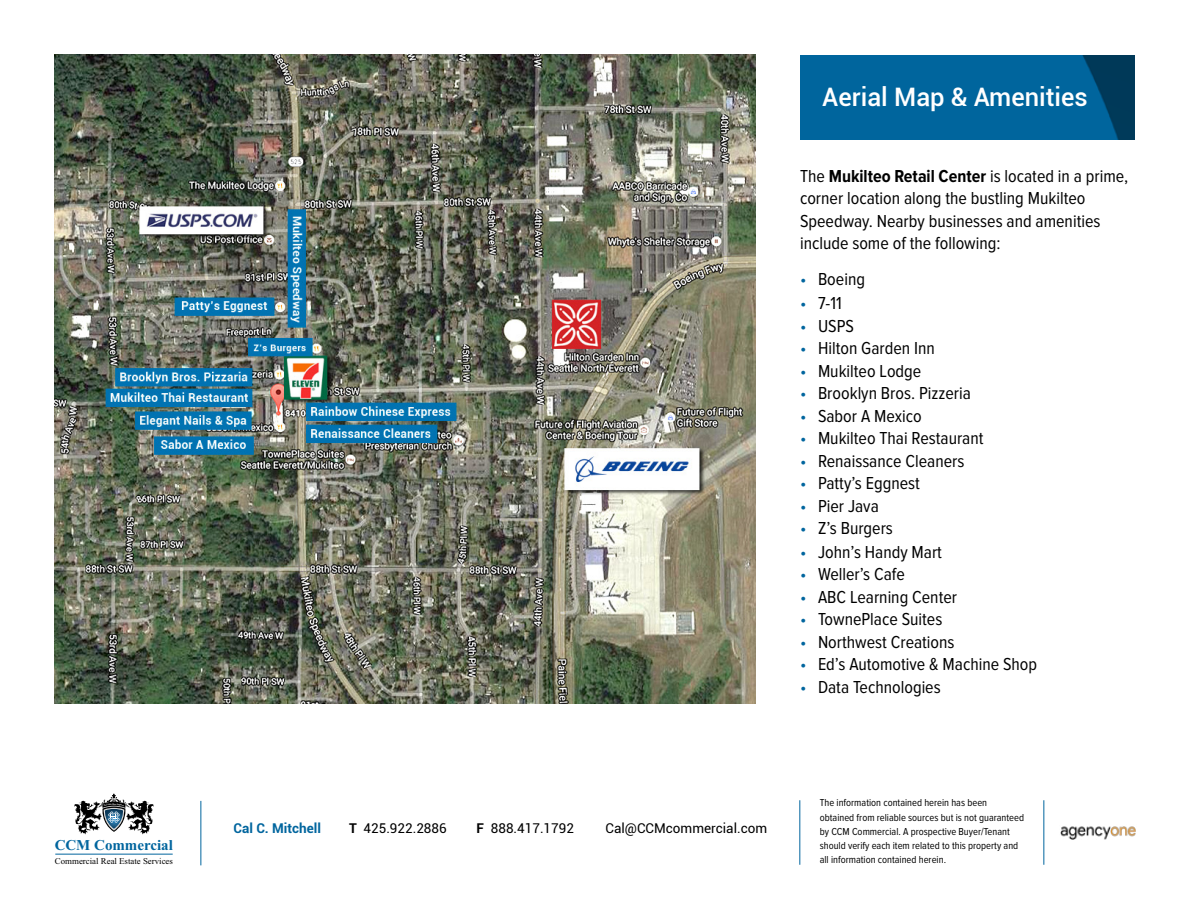
<style>
.page{position:relative;width:1188px;height:918px;background:#fff}
.page>*{position:absolute;margin:0;border:0;box-sizing:border-box;transform-origin:0 0}
.t1{font:500 25.5px "Roboto";color:#fff}
.t2{font:18px/22.5px "Proxima Nova Cond";color:#000}
.t3{font:700 15px "Times New Roman";color:#00659e}
.t4{font:13.5px "Roboto";color:#000}
.t5{font:700 13.5px "Roboto";color:#00659e}
.t6{font:10.5px/14.2px "Proxima Nova Cond";color:#000}
.t7{font:8.85px "Times New Roman";color:#000}
.s1{font-weight:700}
.s2{color:#00659e}
</style>
<div class="page">
<img style="left:801px;top:55px;width:333px;height:84px">
<img style="left:54px;top:54px;width:702px;height:649px">
<hr style="left:800px;top:800px;width:1px;height:65px;background:#00659e">
<hr style="left:1044px;top:800px;width:1px;height:65px;background:#00659e">
<hr style="left:201px;top:801px;width:1px;height:64px;background:#00659e">
<hr style="left:55px;top:854px;width:118px;height:1px;background:#00659e">
<img style="left:1060px;top:826px;width:76px;height:13px">
<svg style="left:74px;top:794px;width:80px;height:40px"></svg>
<p class="t3" style="left:55px;top:839px;width:120px">CCM Commercial</p>
<p class="t7" style="left:55px;top:855px;width:120px">Commercial Real Estate Services</p>
<h1 class="t1" style="left:822px;top:79px;width:267px">Aerial Map &amp; Amenities</h1>
<p class="t2" style="left:800px;top:165px;width:330px">The <span class="s1">Mukilteo Retail Center</span> is located in a prime, corner location along the bustling Mukilteo Speedway. Nearby businesses and amenities include some of the following:</p>
<p class="t2" style="left:800px;top:269px;width:67px"><span class="s2">•</span> Boeing</p>
<p class="t2" style="left:800px;top:293px;width:43px"><span class="s2">•</span> 7-11</p>
<p class="t2" style="left:800px;top:315px;width:56px"><span class="s2">•</span> USPS</p>
<p class="t2" style="left:800px;top:338px;width:136px"><span class="s2">•</span> Hilton Garden Inn</p>
<p class="t2" style="left:800px;top:360px;width:123px"><span class="s2">•</span> Mukilteo Lodge</p>
<p class="t2" style="left:800px;top:383px;width:172px"><span class="s2">•</span> Brooklyn Bros. Pizzeria</p>
<p class="t2" style="left:800px;top:405px;width:123px"><span class="s2">•</span> Sabor A Mexico</p>
<p class="t2" style="left:800px;top:428px;width:185px"><span class="s2">•</span> Mukilteo Thai Restaurant</p>
<p class="t2" style="left:800px;top:450px;width:166px"><span class="s2">•</span> Renaissance Cleaners</p>
<p class="t2" style="left:800px;top:473px;width:121px"><span class="s2">•</span> Patty’s Eggnest</p>
<p class="t2" style="left:800px;top:495px;width:80px"><span class="s2">•</span> Pier Java</p>
<p class="t2" style="left:800px;top:518px;width:94px"><span class="s2">•</span> Z’s Burgers</p>
<p class="t2" style="left:800px;top:542px;width:144px"><span class="s2">•</span> John’s Handy Mart</p>
<p class="t2" style="left:800px;top:564px;width:106px"><span class="s2">•</span> Weller’s Cafe</p>
<p class="t2" style="left:800px;top:587px;width:159px"><span class="s2">•</span> ABC Learning Center</p>
<p class="t2" style="left:800px;top:609px;width:144px"><span class="s2">•</span> TownePlace Suites</p>
<p class="t2" style="left:800px;top:632px;width:156px"><span class="s2">•</span> Northwest Creations</p>
<p class="t2" style="left:800px;top:654px;width:239px"><span class="s2">•</span> Ed’s Automotive &amp; Machine Shop</p>
<p class="t2" style="left:800px;top:677px;width:142px"><span class="s2">•</span> Data Technologies</p>
<p class="t5" style="left:234px;top:819px;width:89px">Cal C. Mitchell</p>
<p class="t4" style="left:349px;top:819px;width:99px"><span class="s1">T</span> 425.922.2886</p>
<p class="t4" style="left:477px;top:819px;width:99px"><span class="s1">F</span> 888.417.1792</p>
<p class="t4" style="left:606px;top:819px;width:163px">Cal@CCMcommercial.com</p>
<p class="t6" style="left:820px;top:796px;width:206px">The information contained herein has been obtained from reliable sources but is not guaranteed by CCM Commercial. A prospective Buyer/Tenant should verify each item related to this property and all information contained herein.</p>
</div>
